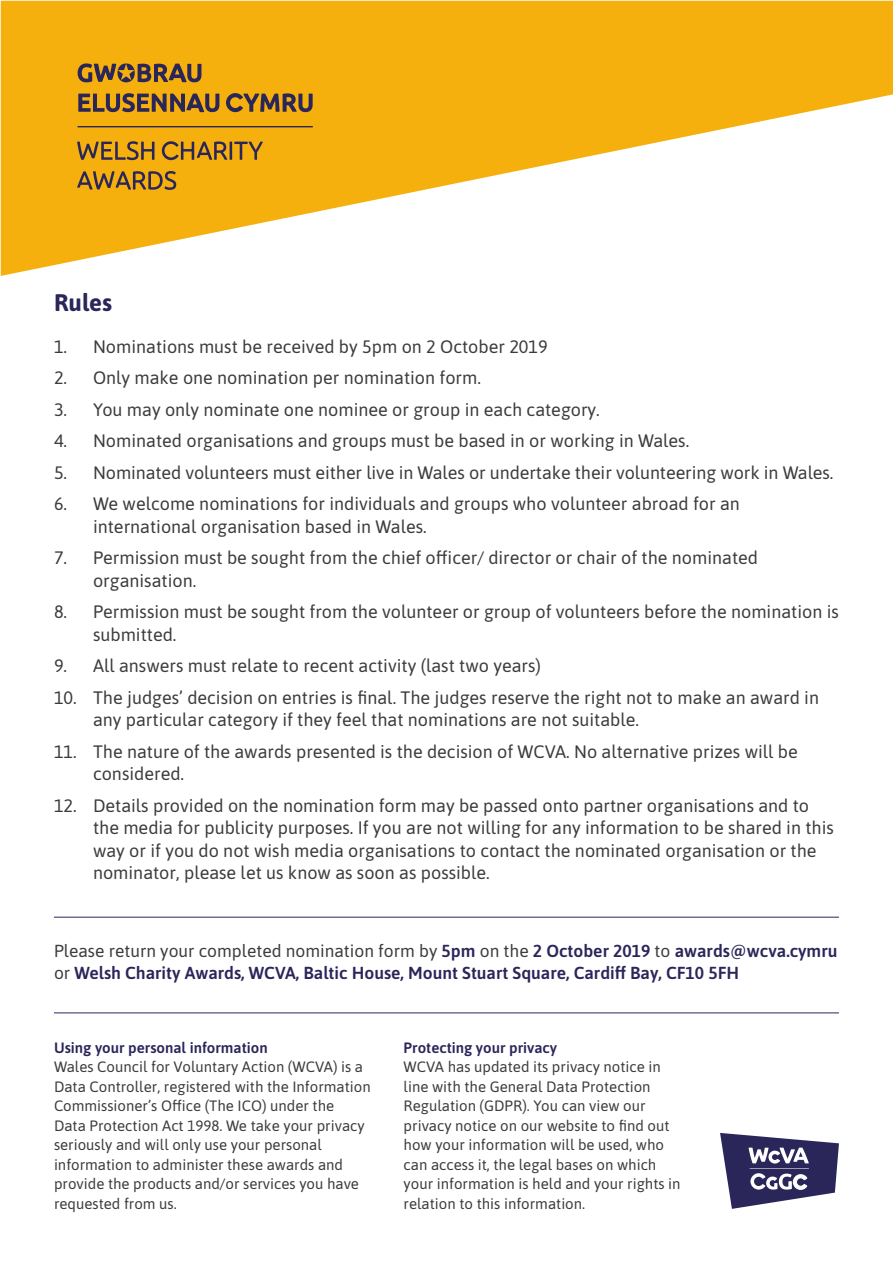
<style>
.page{position:relative;width:893px;height:1263px;background:#fff}
.page>*{position:absolute;margin:0;border:0;box-sizing:border-box;transform-origin:0 0}
.t1{font:700 24px "Asap";color:#2b265a}
.t2{font:18px/22.5px "Asap";color:#3c3c3b}
.t3{font:600 17.4px/22.5px "Asap";color:#2b265a}
.t4{font:15px/19.5px "Asap";color:#3c3c3b}
.t5{font:600 15px "Asap";color:#2b265a}
.s1{font-weight:400;color:#3c3c3b}
</style>
<div class="page">
<svg style="left:1px;top:1px;width:892px;height:275px;fill:#f5b00d"></svg>
<hr style="left:77px;top:126px;width:236px;height:1px;background:#2b2659">
<svg style="left:226px;top:93px;width:87px;height:19px;background:#906b32"></svg>
<svg style="left:78px;top:93px;width:141px;height:19px;background:#8b6834"></svg>
<svg style="left:77px;top:141px;width:77px;height:19px"></svg>
<svg style="left:77px;top:171px;width:99px;height:19px;background:#a97c29"></svg>
<svg style="left:161px;top:141px;width:102px;height:19px;background:#b18226"></svg>
<svg style="left:78px;top:63px;width:123px;height:19px;background:#8b6834"></svg>
<svg style="left:720px;top:1133px;width:119px;height:76px"></svg>
<hr style="left:54px;top:1012px;width:785px;height:1px;background:#2b265a">
<hr style="left:54px;top:917px;width:785px;height:1px;background:#2b265a">
<h1 class="t1" style="left:54px;top:286px;width:59px">Rules</h1>
<p class="t2" style="left:54px;top:334px;width:495px">1. Nominations must be received by 5pm on 2 October 2019</p>
<p class="t2" style="left:54px;top:366px;width:429px">2. Only make one nomination per nomination form.</p>
<p class="t2" style="left:54px;top:397px;width:547px">3. You may only nominate one nominee or group in each category.</p>
<p class="t2" style="left:54px;top:429px;width:637px">4. Nominated organisations and groups must be based in or working in Wales.</p>
<p class="t2" style="left:54px;top:460px;width:781px">5. Nominated volunteers must either live in Wales or undertake their volunteering work in Wales.</p>
<p class="t2" style="left:93px;top:492px;width:648px;text-indent:-39px">6. We welcome nominations for individuals and groups who volunteer abroad for an international organisation based in Wales.</p>
<p class="t2" style="left:93px;top:546px;width:667px;text-indent:-39px">7. Permission must be sought from the chief officer/ director or chair of the nominated organisation.</p>
<p class="t2" style="left:93px;top:600px;width:747px;text-indent:-39px">8. Permission must be sought from the volunteer or group of volunteers before the nomination is submitted.</p>
<p class="t2" style="left:54px;top:654px;width:488px">9. All answers must relate to recent activity (last two years)</p>
<p class="t2" style="left:93px;top:685px;width:728px;text-indent:-39px">10. The judges’ decision on entries is final. The judges reserve the right not to make an award in any particular category if they feel that nominations are not suitable.</p>
<p class="t2" style="left:93px;top:739px;width:706px;text-indent:-39px">11. The nature of the awards presented is the decision of WCVA. No alternative prizes will be considered.</p>
<p class="t2" style="left:93px;top:793px;width:742px;text-indent:-39px">12. Details provided on the nomination form may be passed onto partner organisations and to the media for publicity purposes. If you are not willing for any information to be shared in this way or if you do not wish media organisations to contact the nominated organisation or the nominator, please let us know as soon as possible.</p>
<p class="t3" style="left:54px;top:938px;width:785px"><span class="s1">Please return your completed nomination form by</span> 5pm <span class="s1">on the</span> 2 October 2019 <span class="s1">to</span> awards@wcva.cymru <span class="s1">or</span> Welsh Charity Awards, WCVA, Baltic House, Mount Stuart Square, Cardiff Bay, CF10 5FH</p>
<p class="t5" style="left:54px;top:1037px;width:215px">Using your personal information</p>
<p class="t4" style="left:54px;top:1056px;width:318px">Wales Council for Voluntary Action (WCVA) is a Data Controller, registered with the Information Commissioner’s Office (The ICO) under the<br>Data Protection Act 1998. We take your privacy seriously and will only use your personal information to administer these awards and provide the products and/or services you have requested from us.</p>
<p class="t5" style="left:404px;top:1037px;width:155px">Protecting your privacy</p>
<p class="t4" style="left:404px;top:1056px;width:278px">WCVA has updated its privacy notice in line with the General Data Protection Regulation (GDPR). You can view our privacy notice on our website to find out how your information will be used, who can access it, the legal bases on which your information is held and your rights in relation to this information.</p>
</div>
